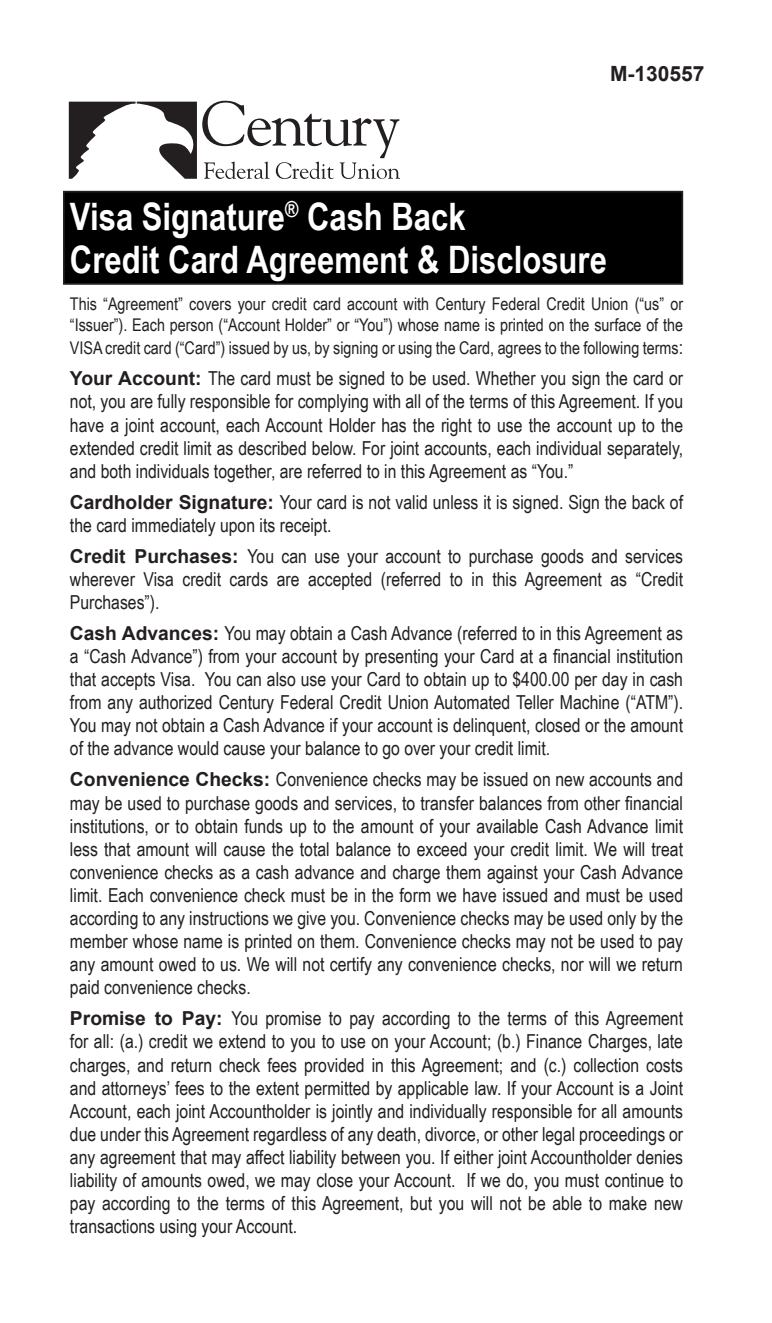
<style>
.page{position:relative;width:772px;height:1323px;background:#fff}
.page>*{position:absolute;margin:0;border:0;box-sizing:border-box;transform-origin:0 0}
.t1{font:700 37.8px "Arial Narrow";color:#fff}
.t2{font:700 21px "Arial";color:#231f20}
.Subheads{font:19.25px/23.1px "Arial Narrow";color:#231f20;text-align:justify}
.Subheads-2{font:17.5px/21px "Arial Narrow";color:#231f20}
.s1{font-size:19.25px}
.s2{font-family:"Arial";font-weight:700}
</style>
<div class="page">
<svg style="left:69px;top:101px;width:331px;height:78px"></svg>
<div style="left:64px;top:192px;width:618px;height:92px;background:#000"></div>
<div style="left:63px;top:191px;width:620px;height:94px;border:2px solid #231f20"></div>
<p class="t2" style="left:610px;top:58px;width:96px">M-130557</p>
<p class="t1" style="left:70px;top:188px;width:397px">Visa Signature<sup>®</sup> Cash Back</p>
<p class="t1" style="left:70px;top:231px;width:538px">Credit Card Agreement &amp; Disclosure</p>
<p class="Subheads-2" style="left:70px;top:293px;width:615px">This “Agreement” covers your credit card account with Century Federal Credit Union (“us” or “Issuer”). Each person (“Account Holder” or “You”) whose name is printed on the surface of the</p>
<p class="Subheads-2" style="left:70px;top:337px;width:614px">VISA credit card (“Card”) issued by us, by signing or using the Card, agrees to the following terms<span class="s1">:</span></p>
<p class="Subheads" style="left:70px;top:366px;width:615px"><span class="s2">Your Account:</span> The card must be signed to be used. Whether you sign the card or not, you are fully responsible for complying with all of the terms of this Agreement. If you have a joint account, each Account Holder has the right to use the account up to the extended credit limit as described below. For joint accounts, each individual separately, and both individuals together, are referred to in this Agreement as “You.”</p>
<p class="Subheads" style="left:70px;top:490px;width:614px"><span class="s2">Cardholder Signature:</span> Your card is not valid unless it is signed. Sign the back of the card immediately upon its receipt.</p>
<p class="Subheads" style="left:70px;top:544px;width:614px"><span class="s2">Credit Purchases:</span> You can use your account to purchase goods and services wherever Visa credit cards are accepted (referred to in this Agreement as “Credit Purchases”).</p>
<p class="Subheads" style="left:70px;top:621px;width:614px"><span class="s2">Cash Advances:</span> You may obtain a Cash Advance (referred to in this Agreement as a “Cash Advance”) from your account by presenting your Card at a financial institution that accepts Visa. You can also use your Card to obtain up to $400.00 per day in cash from any authorized Century Federal Credit Union Automated Teller Machine (“ATM”).<br>You may not obtain a Cash Advance if your account is delinquent, closed or the amount of the advance would cause your balance to go over your credit limit.</p>
<p class="Subheads" style="left:70px;top:767px;width:614px"><span class="s2">Convenience Checks:</span> Convenience checks may be issued on new accounts and may be used to purchase goods and services, to transfer balances from other financial institutions, or to obtain funds up to the amount of your available Cash Advance limit less that amount will cause the total balance to exceed your credit limit. We will treat convenience checks as a cash advance and charge them against your Cash Advance limit. Each convenience check must be in the form we have issued and must be used according to any instructions we give you. Convenience checks may be used only by the member whose name is printed on them. Convenience checks may not be used to pay any amount owed to us. We will not certify any convenience checks, nor will we return paid convenience checks.</p>
<p class="Subheads" style="left:70px;top:1006px;width:614px"><span class="s2">Promise to Pay:</span> You promise to pay according to the terms of this Agreement for all: (a.) credit we extend to you to use on your Account; (b.) Finance Charges, late charges, and return check fees provided in this Agreement; and (c.) collection costs and attorneys’ fees to the extent permitted by applicable law. If your Account is a Joint Account, each joint Accountholder is jointly and individually responsible for all amounts due under this Agreement regardless of any death, divorce, or other legal proceedings or any agreement that may affect liability between you. If either joint Accountholder denies liability of amounts owed, we may close your Account. If we do, you must continue to pay according to the terms of this Agreement, but you will not be able to make new transactions using your Account.</p>
</div>
